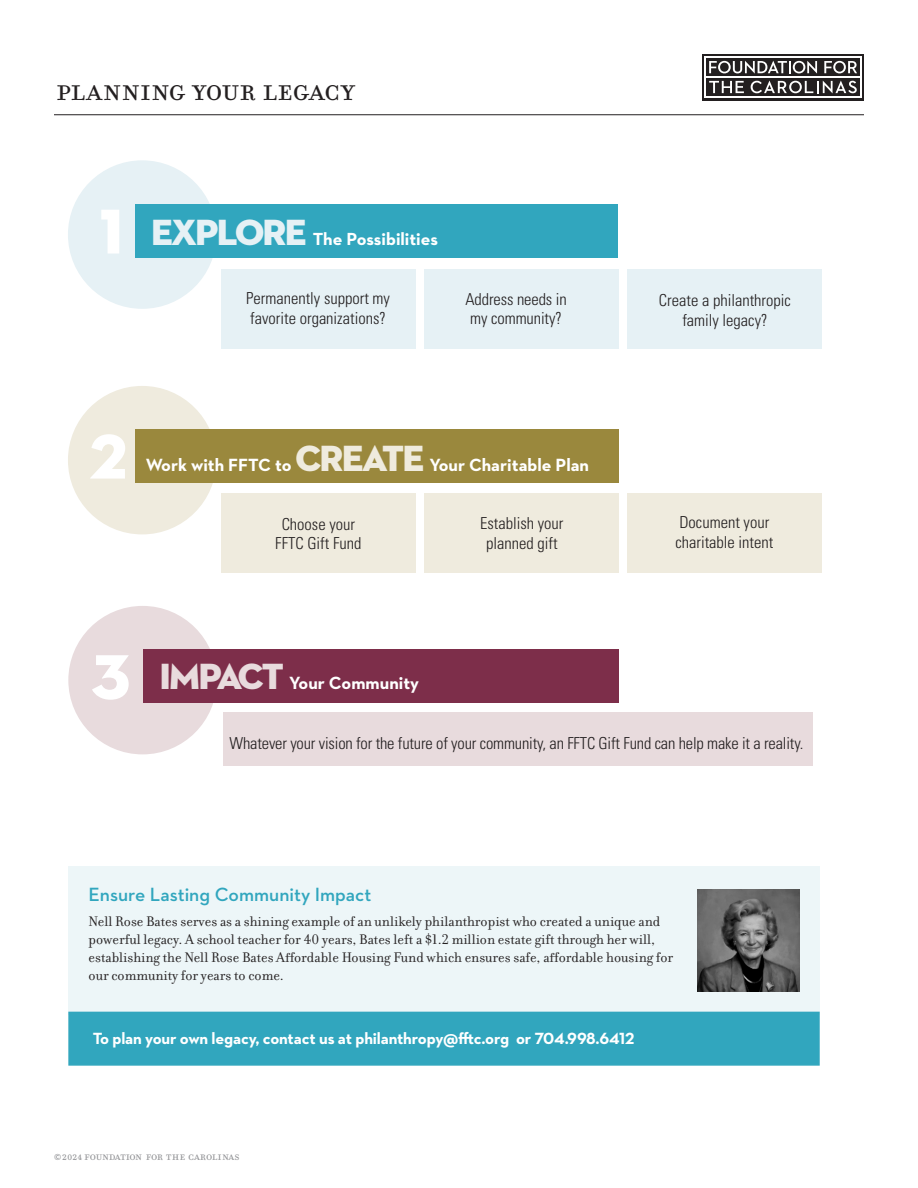
<style>
.page{position:relative;width:918px;height:1188px;background:#fff}
.page>*{position:absolute;margin:0;border:0;box-sizing:border-box;transform-origin:0 0}
.IS_Middle_Column_Text_Spacer{font:64.5px "Neutraface 2 Display Titling";color:#fff}
.PS-IS_Page_Head{font:36px "Filosofia Small Caps OT";letter-spacing:-.005em;color:#231f20}
.IS_Middle_Column_Subhead{font:600 19.5px "Neutraface 2 Text";color:#31a6be}
.t1{font:700 18px "Neutraface 2 Text";color:#fff}
.t2{font:700 17.85px "Neutraface 2 Text";color:#fff}
.IS_Middle_Column_Subhead-2{font:300 condensed 16.5px "Univers LT Std";letter-spacing:-.005em;color:#231f20}
.PS_Right_Column_Text{font:300 condensed 16.5px/19.5px "Univers LT Std";color:#231f20}
.IS_Middle_Column_Subhead-3{font:700 16.5px "Neutraface 2 Text";letter-spacing:-.01em;color:#fff}
.IS_Middle_Column_Univers_Text{font:15px/18px "Filosofia OT";color:#231f20}
.t3{font:13.5px "Filosofia Small Caps OT";letter-spacing:-.01em;color:#919295}
.s1{font-family:"Neutraface 2 Display Titling";font-weight:400;font-size:37.2px;color:#e6f1f5}
.s2{font-family:"Neutraface 2 Display Titling";font-weight:400;font-size:37.2px;color:#efebde}
.s3{font-family:"Neutraface 2 Display Titling";font-weight:400;font-size:37.2px;color:#e8dbdd}
.s4{font-family:"Neutraface 2 Text";font-size:12px}
.s5{font-family:"Filosofia All Small Caps OT"}
</style>
<div class="page">
<hr style="left:54px;top:114px;width:810px;height:1px;background:#231f20">
<div style="left:702px;top:54px;width:162px;height:46px;background:#231f20"></div>
<div style="left:704px;top:56px;width:158px;height:42px;background:#fff"></div>
<div style="left:706px;top:58px;width:154px;height:18px;background:#231f20"></div>
<div style="left:706px;top:78px;width:154px;height:18px;background:#231f20"></div>
<svg style="left:709px;top:81px;width:35px;height:12px"></svg>
<svg style="left:751px;top:81px;width:106px;height:12px"></svg>
<svg style="left:709px;top:61px;width:108px;height:12px"></svg>
<svg style="left:824px;top:61px;width:33px;height:12px"></svg>
<div style="left:68px;top:866px;width:752px;height:148px;background:#edf6f8"></div>
<div style="left:68px;top:386px;width:148px;height:148px;background:#efebde;border-radius:50%"></div>
<div style="left:68px;top:606px;width:149px;height:148px;background:#e8dbdd;border-radius:50%"></div>
<div style="left:135px;top:430px;width:484px;height:53px;background:#9a883d"></div>
<img style="left:698px;top:890px;width:101px;height:101px">
<div style="left:68px;top:160px;width:148px;height:149px;background:#e6f1f5;border-radius:50%"></div>
<div style="left:135px;top:205px;width:483px;height:53px;background:#31a6be"></div>
<div style="left:223px;top:713px;width:589px;height:53px;background:#e8dbdd"></div>
<div style="left:143px;top:650px;width:476px;height:53px;background:#7d2e4a"></div>
<div style="left:221px;top:494px;width:194px;height:79px;background:#efebde"></div>
<div style="left:221px;top:269px;width:194px;height:79px;background:#e6f1f5"></div>
<div style="left:425px;top:494px;width:194px;height:79px;background:#efebde"></div>
<div style="left:425px;top:269px;width:194px;height:79px;background:#e6f1f5"></div>
<div style="left:627px;top:494px;width:194px;height:79px;background:#efebde"></div>
<div style="left:627px;top:269px;width:194px;height:79px;background:#e6f1f5"></div>
<div style="left:68px;top:1012px;width:752px;height:54px;background:#31a6be;border:2px solid #31a6be"></div>
<p class="PS-IS_Page_Head" style="left:56px;top:69px;width:301px">planning your legacy</p>
<p class="IS_Middle_Column_Text_Spacer" style="left:100px;top:191px;width:25px">1</p>
<p class="t2" style="left:151px;top:228px;width:288px"><span class="s1">EXPLORE</span> The Possibilities</p>
<p class="PS_Right_Column_Text" style="left:246px;top:288px;width:145px">Permanently support my</p>
<p class="PS_Right_Column_Text" style="left:250px;top:308px;width:137px">favorite organizations?</p>
<p class="PS_Right_Column_Text" style="left:465px;top:289px;width:103px">Address needs in my community?</p>
<p class="PS_Right_Column_Text" style="left:659px;top:291px;width:133px;text-align:center">Create a philanthropic family legacy?</p>
<p class="IS_Middle_Column_Text_Spacer" style="left:90px;top:416px;width:39px">2</p>
<p class="t1" style="left:146px;top:453px;width:445px">Work with FFTC to <span class="s2">CREATE</span> Your Charitable Plan</p>
<p class="IS_Middle_Column_Subhead-2" style="left:282px;top:514px;width:75px">Choose your</p>
<p class="IS_Middle_Column_Subhead-2" style="left:275px;top:534px;width:88px">FFTC Gift Fund</p>
<p class="IS_Middle_Column_Subhead-2" style="left:480px;top:514px;width:85px">Establish your</p>
<p class="IS_Middle_Column_Subhead-2" style="left:486px;top:534px;width:73px">planned gift</p>
<p class="IS_Middle_Column_Subhead-2" style="left:679px;top:512px;width:91px">Document your</p>
<p class="IS_Middle_Column_Subhead-2" style="left:675px;top:532px;width:100px">charitable intent</p>
<p class="IS_Middle_Column_Text_Spacer" style="left:91px;top:637px;width:41px">3</p>
<p class="t1" style="left:160px;top:671px;width:261px"><span class="s3">IMPACT</span> Your Community</p>
<p class="IS_Middle_Column_Subhead-2" style="left:230px;top:733px;width:575px">Whatever your vision for the future of your community, an FFTC Gift Fund can help make it a reality.</p>
<p class="IS_Middle_Column_Subhead" style="left:89px;top:882px;width:284px">Ensure Lasting Community Impact</p>
<p class="IS_Middle_Column_Univers_Text" style="left:89px;top:913px;width:586px">Nell Rose Bates serves as a shining example of an unlikely philanthropist who created a unique and powerful legacy. A school teacher for 40 years, Bates left a $1.2 million estate gift through her will, establishing the Nell Rose Bates Affordable Housing Fund which ensures safe, affordable housing for our community for years to come.</p>
<p class="IS_Middle_Column_Subhead-3" style="left:93px;top:1028px;width:543px">To plan your own legacy, contact us at philanthropy@fftc.org or 704.998.6412</p>
<p class="t3" style="left:54px;top:1148px;width:187px"><span class="s4">©</span><span class="s5">2024</span> foundation for the carolinas</p>
</div>
